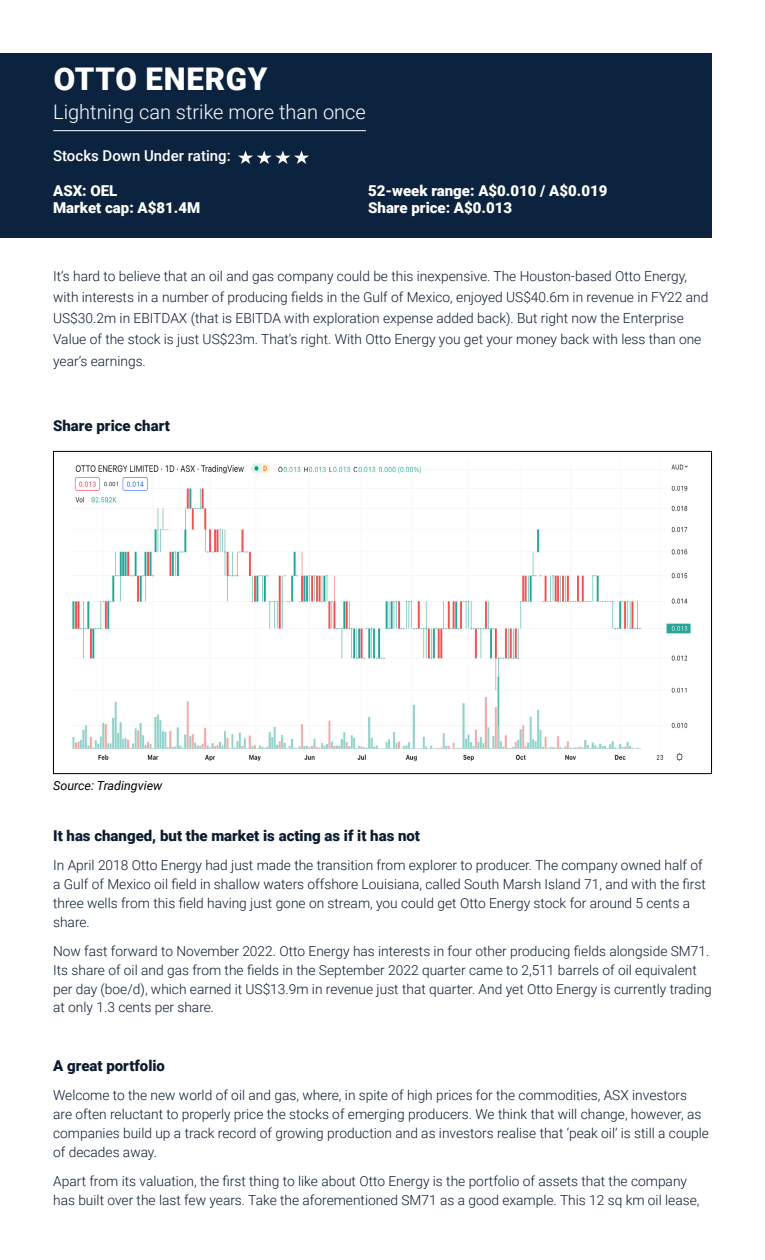
<style>
.page{position:relative;width:765px;height:1260px;background:#fff}
.page>*{position:absolute;margin:0;border:0;box-sizing:border-box;transform-origin:0 0}
.t1{font:900 31.25px "Roboto";letter-spacing:.025em;color:#fff}
.t2{font:300 20px "Roboto";color:#fff}
.t3{font:900 15px "Roboto";color:#0b1b31}
.t4{font:900 15px "Roboto";color:#fff}
.t5{font:500 15px "Roboto";color:#fff}
.t6{font:300 13.75px/18.8px "Roboto";color:#0b1b31}
.t7{font:italic 12.5px "Roboto";color:#000}
</style>
<div class="page">
<div style="left:0;top:53px;width:712px;height:185px;background:#0c233f"></div>
<hr style="left:53px;top:130px;width:313px;height:1px;background:#fff">
<svg style="left:238px;top:151px;width:71px;height:13px"></svg>
<img style="left:72px;top:463px;width:619px;height:298px">
<h1 class="t1" style="left:54px;top:64px;width:215px">OTTO ENERGY</h1>
<h2 class="t2" style="left:53px;top:103px;width:314px">Lightning can strike more than once</h2>
<p class="t5" style="left:53px;top:150px;width:179px">Stocks Down Under rating:</p>
<p class="t4" style="left:53px;top:183px;width:66px">ASX: OEL</p>
<p class="t4" style="left:368px;top:183px;width:241px">52-week range: A$0.010 / A$0.019</p>
<p class="t4" style="left:53px;top:200px;width:149px">Market cap: A$81.4M</p>
<p class="t4" style="left:368px;top:200px;width:146px">Share price: A$0.013</p>
<p class="t6" style="left:53px;top:266px;width:657px;line-height:21.2px">It’s hard to believe that an oil and gas company could be this inexpensive. The Houston-based Otto Energy, with interests in a number of producing fields in the Gulf of Mexico, enjoyed US$40.6m in revenue in FY22 and US$30.2m in EBITDAX (that is EBITDA with exploration expense added back). But right now the Enterprise Value of the stock is just US$23m. That’s right. With Otto Energy you get your money back with less than one year’s earnings.</p>
<p class="t3" style="left:53px;top:419px;width:118px">Share price chart</p>
<p class="t7" style="left:53px;top:777px;width:111px">Source: Tradingview</p>
<p class="t3" style="left:53px;top:829px;width:368px">It has changed, but the market is acting as if it has not</p>
<p class="t6" style="left:53px;top:856px;width:654px">In April 2018 Otto Energy had just made the transition from explorer to producer. The company owned half of a Gulf of Mexico oil field in shallow waters offshore Louisiana, called South Marsh Island 71, and with the first three wells from this field having just gone on stream, you could get Otto Energy stock for around 5 cents a share.</p>
<p class="t6" style="left:53px;top:941px;width:660px">Now fast forward to November 2022. Otto Energy has interests in four other producing fields alongside SM71.<br>Its share of oil and gas from the fields in the September 2022 quarter came to 2,511 barrels of oil equivalent per day (boe/d), which earned it US$13.9m in revenue just that quarter. And yet Otto Energy is currently trading at only 1.3 cents per share.</p>
<p class="t3" style="left:53px;top:1059px;width:113px">A great portfolio</p>
<p class="t6" style="left:53px;top:1086px;width:657px">Welcome to the new world of oil and gas, where, in spite of high prices for the commodities, ASX investors are often reluctant to properly price the stocks of emerging producers. We think that will change, however, as companies build up a track record of growing production and as investors realise that ‘peak oil’ is still a couple of decades away.</p>
<p class="t6" style="left:53px;top:1171px;width:648px">Apart from its valuation, the first thing to like about Otto Energy is the portfolio of assets that the company has built over the last few years. Take the aforementioned SM71 as a good example. This 12 sq km oil lease,</p>
</div>
